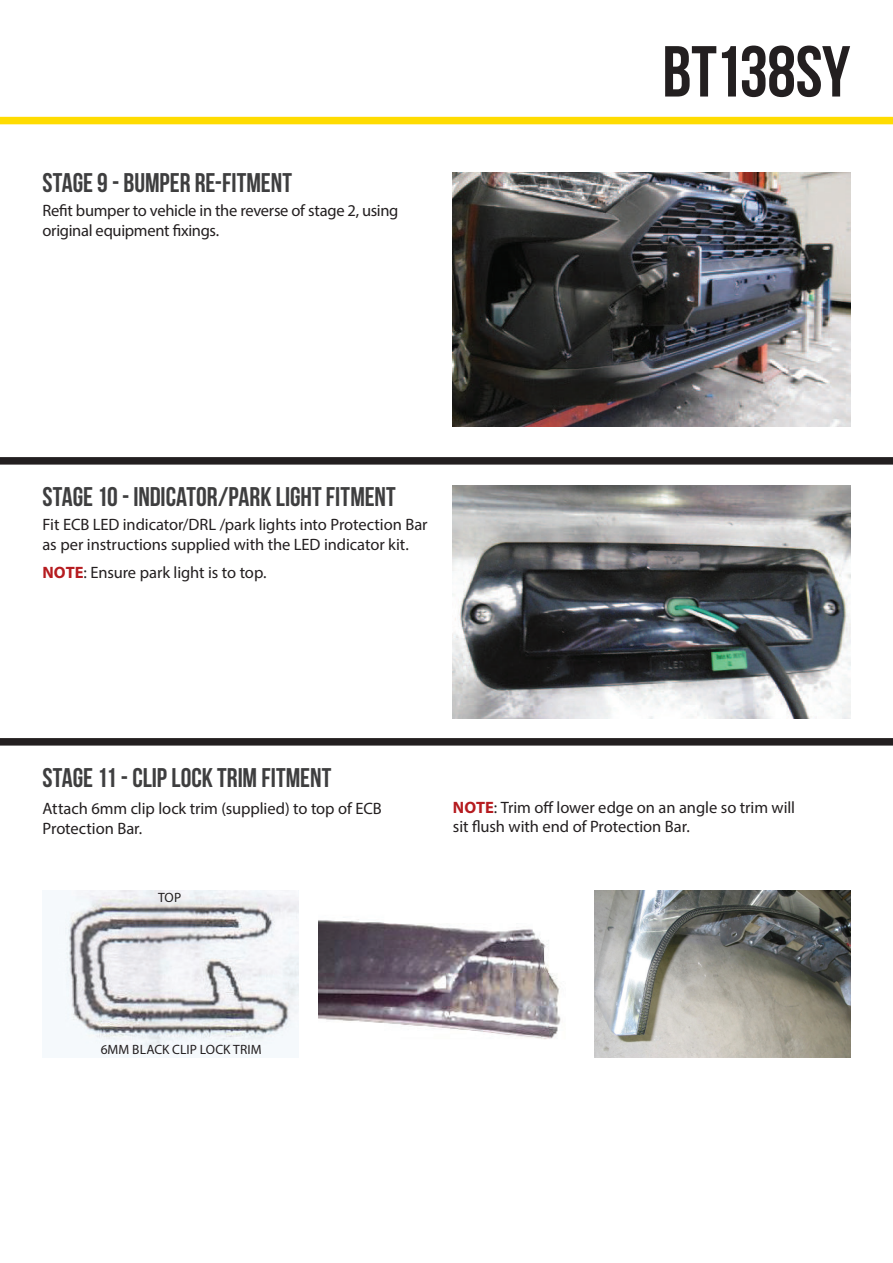
<style>
.page{position:relative;width:893px;height:1263px;background:#fff}
.page>*{position:absolute;margin:0;border:0;box-sizing:border-box;transform-origin:0 0}
.t1{font:700 72px "Bebas Neue";letter-spacing:-.01em;color:#231f20}
.t2{font:700 27px "Bebas Neue";color:#3e3e3f}
.t3{font:16.5px/19.5px "Myriad Pro";letter-spacing:-.005em;color:#231f20}
.t4{font:13.5px "Myriad Pro";letter-spacing:.005em;color:#231f20}
.s1{font-weight:700;color:#b61c20}
</style>
<div class="page">
<div style="left:0;top:117px;width:893px;height:7px;background:#ffdc01"></div>
<div style="left:0;top:457px;width:893px;height:8px;background:#231f20"></div>
<div style="left:0;top:738px;width:893px;height:7px;background:#231f20"></div>
<img style="left:452px;top:172px;width:398px;height:255px">
<img style="left:452px;top:486px;width:398px;height:233px">
<img style="left:63px;top:891px;width:235px;height:166px">
<img style="left:319px;top:919px;width:242px;height:120px">
<img style="left:595px;top:891px;width:255px;height:167px">
<h2 class="t2" style="left:43px;top:168px;width:251px">STAGE 9 - BUMPER RE-FITMENT</h2>
<p class="t3" style="left:43px;top:201px;width:357px">Refit bumper to vehicle in the reverse of stage 2, using original equipment fixings.</p>
<h2 class="t2" style="left:43px;top:482px;width:355px">STAGE 10 - INDICATOR/PARK LIGHT FITMENT</h2>
<p class="t3" style="left:43px;top:515px;width:387px">Fit ECB LED indicator/DRL /park lights into Protection Bar as per instructions supplied with the LED indicator kit.</p>
<p class="t3" style="left:43px;top:562px;width:226px"><span class="s1">NOTE</span>: Ensure park light is to top.</p>
<h2 class="t2" style="left:43px;top:763px;width:290px">STAGE 11 - CLIP LOCK TRIM FITMENT</h2>
<h1 class="t1" style="left:662px;top:32px;width:190px">BT138SY</h1>
<p class="t3" style="left:43px;top:798px;width:341px">Attach 6mm clip lock trim (supplied) to top of ECB<br>Protection Bar.</p>
<p class="t3" style="left:453px;top:797px;width:344px"><span class="s1">NOTE</span>: Trim off lower edge on an angle so trim will sit flush with end of Protection Bar.</p>
<p class="t4" style="left:158px;top:889px;width:25px">TOP</p>
<p class="t4" style="left:101px;top:1041px;width:163px">6MM BLACK CLIP LOCK TRIM</p>
</div>
